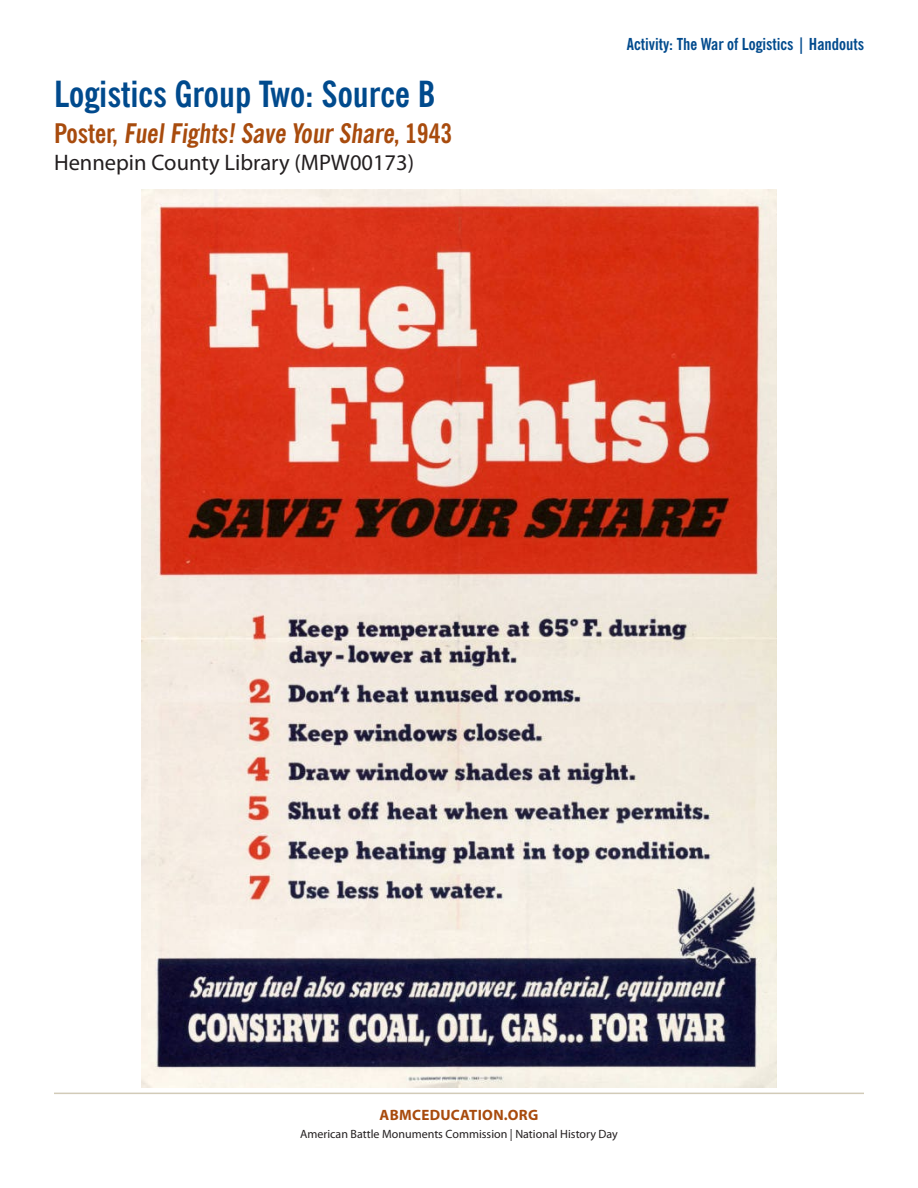
<style>
.page{position:relative;width:918px;height:1188px;background:#fff}
.page>*{position:absolute;margin:0;border:0;box-sizing:border-box;transform-origin:0 0}
.Subhead1{font:700 condensed 36px "News Gothic BT";color:#004a8d}
.Subhead1-2{font:700 condensed 27px "News Gothic BT";color:#a84b0d}
.Subhead1-3{font:22.5px "Myriad Pro";color:#231f20}
.Running_Header{font:700 condensed 16.5px "News Gothic BT";color:#004a8d}
.RunningFooter{font:700 15px "Myriad Pro";letter-spacing:.02em;color:#a84b0d}
.RunningFooter-2{font:12px "Myriad Pro";color:#231f20}
</style>
<div class="page">
<hr style="left:54px;top:1093px;width:810px;height:1px;background:#d2cbb8">
<img style="left:141px;top:190px;width:636px;height:897px">
<p class="Subhead1" style="left:54px;top:72px;width:383px">Logistics Group Two: Source B</p>
<p class="Subhead1-2" style="left:54px;top:117px;width:400px">Poster, Fuel Fights! Save Your Share, 1943</p>
<p class="Subhead1-3" style="left:54px;top:149px;width:362px">Hennepin County Library (MPW00173)</p>
<p class="Running_Header" style="left:627px;top:34px;width:239px">Activity: The War of Logistics | Handouts</p>
<p class="RunningFooter" style="left:380px;top:1106px;width:160px">ABMCEDUCATION.ORG</p>
<p class="RunningFooter-2" style="left:300px;top:1126px;width:319px">American Battle Monuments Commission | National History Day</p>
</div>
